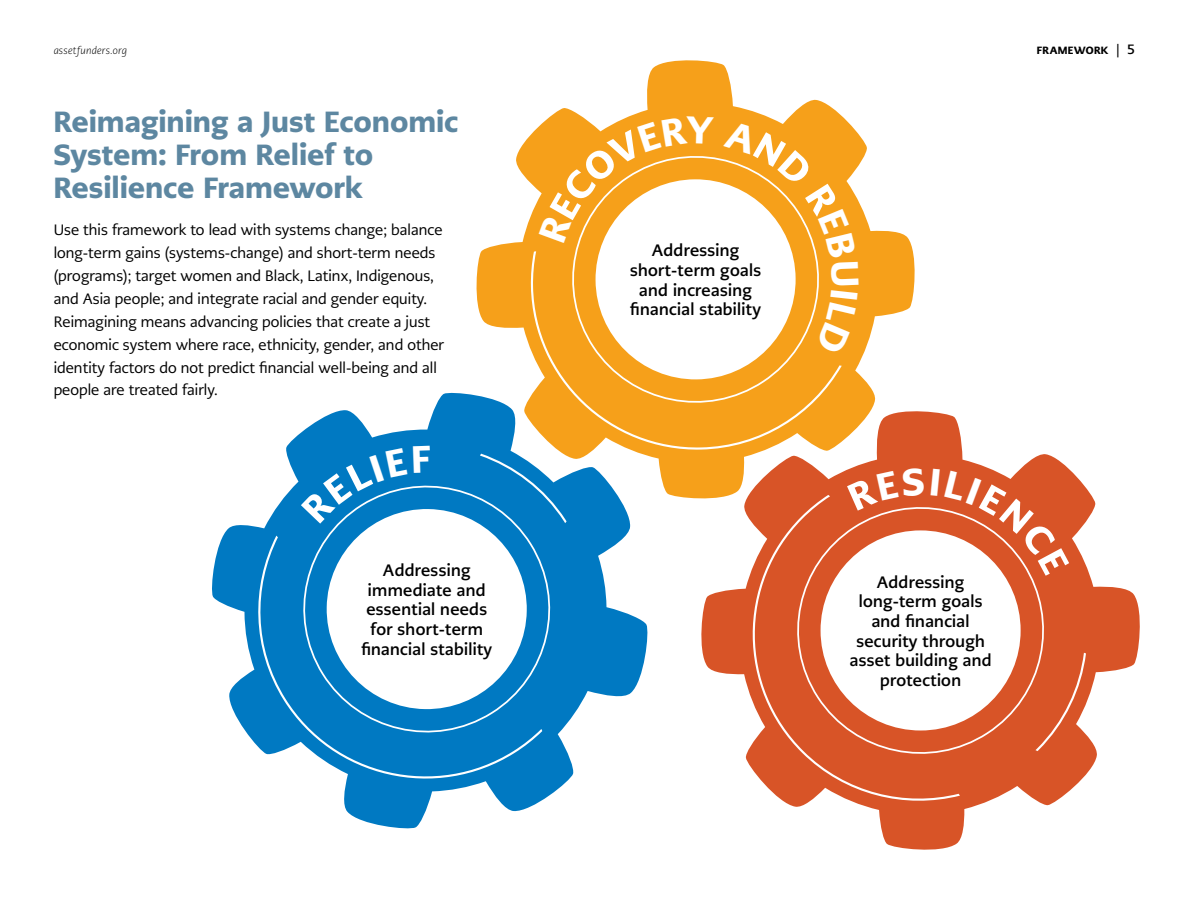
<style>
.page{position:relative;width:1188px;height:918px;background:#fff}
.page>*{position:absolute;margin:0;border:0;box-sizing:border-box;transform-origin:0 0}
.t1{font:900 29.1px/33px "PMN Caecilia Sans Head";letter-spacing:.015em;color:#5d87a1}
.t2{font:700 16.5px/19.6px "PMN Caecilia Sans Head";letter-spacing:.02em;color:#000;text-align:center}
.t3{font:15px/23px "PMN Caecilia Sans Head";letter-spacing:.005em;color:#000}
.t4{font:italic 300 10.5px "PMN Caecilia Sans Head";letter-spacing:.03em;color:#000}
.t5{font:900 10.5px "PMN Caecilia Sans Head";letter-spacing:.04em;color:#000}
.s1{font-family:"Caecilia";font-weight:700;font-size:13.5px}
</style>
<div class="page">
<svg style="left:476px;top:60px;width:439px;height:439px"></svg>
<svg style="left:697px;top:407px;width:443px;height:443px"></svg>
<svg style="left:212px;top:391px;width:438px;height:438px"></svg>
<svg style="left:286px;top:468px;width:281px;height:282px;fill:#0079c2"></svg>
<svg style="left:251px;top:536px;width:291px;height:266px;fill:#0079c2"></svg>
<svg style="left:1061px;top:653px;width:25px;height:98px;background:#dc6841"></svg>
<svg style="left:531px;top:251px;width:311px;height:201px;background:#f7b041"></svg>
<svg style="left:736px;top:495px;width:224px;height:314px;fill:#d85427"></svg>
<svg style="left:780px;top:490px;width:281px;height:281px;fill:#d85427"></svg>
<svg style="left:555px;top:380px;width:281px;height:40px;background:#f6a424"></svg>
<svg style="left:301px;top:446px;width:266px;height:264px"></svg>
<div style="left:847px;top:468px;width:77px;height:43px;background:#d85427"></div>
<svg style="left:931px;top:469px;width:138px;height:107px"></svg>
<svg style="left:539px;top:116px;width:320px;height:264px"></svg>
<p class="t4" style="left:54px;top:44px;width:75px">assetfunders.org</p>
<p class="t5" style="left:1037px;top:43px;width:100px">FRAMEWORK <span class="s1">| 5</span></p>
<h1 class="t1" style="left:54px;top:105px;width:406px">Reimagining a Just Economic<br>System: From Relief to<br>Resilience Framework</h1>
<p class="t3" style="left:54px;top:218px;width:392px">Use this framework to lead with systems change; balance long-term gains (systems-change) and short-term needs (programs); target women and Black, Latinx, Indigenous, and Asia people; and integrate racial and gender equity.<br>Reimagining means advancing policies that create a just economic system where race, ethnicity, gender, and other identity factors do not predict financial well-being and all people are treated fairly.</p>
<p class="t2" style="left:361px;top:560px;width:132px">Addressing immediate and essential needs for short-term financial stability</p>
<p class="t2" style="left:630px;top:240px;width:133px">Addressing short-term goals and increasing financial stability</p>
<p class="t2" style="left:850px;top:572px;width:143px">Addressing long-term goals and financial security through asset building and protection</p>
</div>
